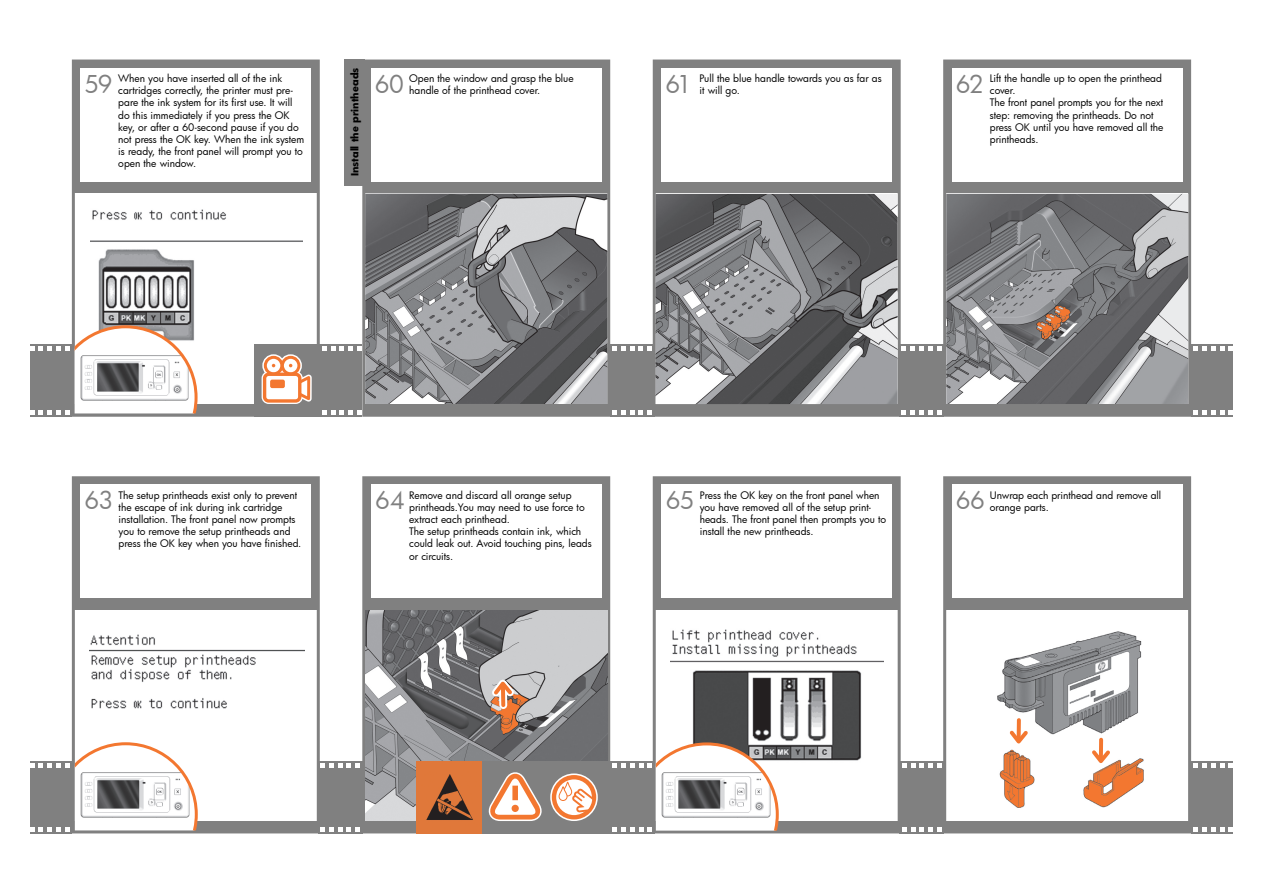
<style>
.page{position:relative;width:1263px;height:893px;background:#fff}
.page>*{position:absolute;margin:0;border:0;box-sizing:border-box;transform-origin:0 0}
.t1{font:24px "Futura";letter-spacing:-.03em;color:#808080}
.t2{font:10.2px/12.1px "Futura";color:#000}
.t3{font:700 9.75px "Futura";color:#000}
</style>
<div class="page">
<div style="left:73px;top:61px;width:245px;height:354px;background:#808080"></div>
<div style="left:73px;top:194px;width:245px;height:210px;background:#fff"></div>
<div style="left:72px;top:60px;width:248px;height:357px;border:3px solid #808080"></div>
<div style="left:80px;top:68px;width:231px;height:113px;background:#fff"></div>
<div style="left:364px;top:61px;width:245px;height:354px;background:#808080"></div>
<div style="left:362px;top:60px;width:248px;height:357px;border:3px solid #808080"></div>
<div style="left:371px;top:68px;width:231px;height:113px;background:#fff"></div>
<div style="left:654px;top:61px;width:245px;height:354px;background:#808080"></div>
<div style="left:653px;top:60px;width:248px;height:357px;border:3px solid #808080"></div>
<div style="left:661px;top:68px;width:231px;height:113px;background:#fff"></div>
<div style="left:945px;top:61px;width:244px;height:354px;background:#808080"></div>
<div style="left:943px;top:60px;width:248px;height:357px;border:3px solid #808080"></div>
<div style="left:952px;top:68px;width:230px;height:113px;background:#fff"></div>
<div style="left:73px;top:478px;width:245px;height:354px;background:#808080"></div>
<div style="left:73px;top:611px;width:245px;height:210px;background:#fff"></div>
<div style="left:72px;top:476px;width:248px;height:357px;border:3px solid #808080"></div>
<div style="left:80px;top:485px;width:231px;height:113px;background:#fff"></div>
<div style="left:364px;top:478px;width:245px;height:354px;background:#808080"></div>
<div style="left:362px;top:476px;width:248px;height:357px;border:3px solid #808080"></div>
<div style="left:371px;top:485px;width:231px;height:113px;background:#fff"></div>
<div style="left:654px;top:478px;width:245px;height:354px;background:#808080"></div>
<div style="left:654px;top:611px;width:245px;height:210px;background:#fff"></div>
<div style="left:653px;top:476px;width:248px;height:357px;border:3px solid #808080"></div>
<div style="left:661px;top:485px;width:231px;height:113px;background:#fff"></div>
<div style="left:945px;top:478px;width:244px;height:354px;background:#808080"></div>
<div style="left:945px;top:611px;width:244px;height:210px;background:#fff"></div>
<div style="left:943px;top:476px;width:248px;height:357px;border:3px solid #808080"></div>
<div style="left:952px;top:485px;width:230px;height:113px;background:#fff"></div>
<div style="left:1191px;top:344px;width:42px;height:73px;background:#808080"></div>
<svg style="left:1193px;top:347px;width:40px;height:4px"></svg>
<svg style="left:1193px;top:410px;width:40px;height:5px"></svg>
<svg style="left:30px;top:831px;width:42px;height:2px"></svg>
<img style="left:365px;top:194px;width:242px;height:210px">
<img style="left:91px;top:209px;width:211px;height:115px">
<div style="left:344px;top:60px;width:21px;height:126px;background:#808080"></div>
<div style="left:254px;top:344px;width:65px;height:72px;background:#808080"></div>
<div style="left:262px;top:354px;width:23px;height:23px;border:6px solid #fff;border-radius:50%"></div>
<div style="left:279px;top:354px;width:23px;height:23px;border:6px solid #fff;border-radius:50%"></div>
<div style="left:262px;top:371px;width:41px;height:33px;border:6px solid #fff;border-radius:4px"></div>
<svg style="left:265px;top:357px;width:17px;height:17px"></svg>
<div style="left:264px;top:356px;width:19px;height:19px;border:3px solid #f37730;border-radius:50%"></div>
<svg style="left:282px;top:357px;width:17px;height:17px"></svg>
<div style="left:281px;top:356px;width:19px;height:19px;border:3px solid #f37730;border-radius:50%"></div>
<div style="left:265px;top:374px;width:35px;height:27px;background:#fff;border-radius:4px"></div>
<div style="left:263px;top:373px;width:38px;height:30px;border:3px solid #f37730;border-radius:4px"></div>
<div style="left:270px;top:380px;width:15px;height:8px;background:#f37730;border-radius:2px"></div>
<div style="left:900px;top:761px;width:44px;height:72px;background:#808080"></div>
<svg style="left:902px;top:763px;width:40px;height:5px"></svg>
<svg style="left:902px;top:827px;width:40px;height:4px"></svg>
<svg style="left:610px;top:761px;width:44px;height:72px"></svg>
<div style="left:318px;top:761px;width:44px;height:72px;background:#808080"></div>
<svg style="left:320px;top:763px;width:40px;height:5px"></svg>
<svg style="left:320px;top:827px;width:40px;height:4px"></svg>
<div style="left:899px;top:344px;width:45px;height:73px;background:#808080"></div>
<svg style="left:901px;top:347px;width:40px;height:4px"></svg>
<svg style="left:901px;top:410px;width:40px;height:5px"></svg>
<div style="left:610px;top:344px;width:44px;height:73px;background:#808080"></div>
<svg style="left:612px;top:346px;width:40px;height:5px"></svg>
<svg style="left:612px;top:410px;width:40px;height:4px"></svg>
<div style="left:30px;top:344px;width:42px;height:73px;background:#808080"></div>
<svg style="left:30px;top:324px;width:168px;height:91px"></svg>
<div style="left:320px;top:344px;width:42px;height:73px;background:#808080"></div>
<svg style="left:322px;top:346px;width:40px;height:5px"></svg>
<svg style="left:272px;top:364px;width:90px;height:50px"></svg>
<div style="left:1191px;top:761px;width:42px;height:72px;background:#808080"></div>
<svg style="left:1193px;top:763px;width:40px;height:5px"></svg>
<svg style="left:1193px;top:827px;width:40px;height:4px"></svg>
<img style="left:946px;top:194px;width:242px;height:210px">
<img style="left:656px;top:194px;width:241px;height:210px">
<img style="left:90px;top:634px;width:215px;height:75px">
<svg style="left:30px;top:741px;width:169px;height:90px"></svg>
<img style="left:670px;top:629px;width:213px;height:132px">
<svg style="left:612px;top:741px;width:168px;height:90px"></svg>
<img style="left:366px;top:611px;width:242px;height:210px">
<div style="left:481px;top:761px;width:129px;height:73px;background:#808080"></div>
<svg style="left:485px;top:671px;width:36px;height:42px"></svg>
<svg style="left:501px;top:685px;width:4px;height:20px"></svg>
<svg style="left:488px;top:772px;width:54px;height:49px"></svg>
<div style="left:550px;top:773px;width:48px;height:48px;border:8px solid #fff;border-radius:50%"></div>
<svg style="left:554px;top:777px;width:40px;height:40px"></svg>
<div style="left:552px;top:775px;width:44px;height:44px;border:4px solid #f37730;border-radius:50%"></div>
<svg style="left:558px;top:781px;width:34px;height:31px"></svg>
<img style="left:416px;top:761px;width:65px;height:72px">
<img style="left:997px;top:631px;width:147px;height:177px">
<svg style="left:1001px;top:712px;width:36px;height:42px"></svg>
<svg style="left:1017px;top:720px;width:4px;height:20px"></svg>
<svg style="left:1083px;top:732px;width:36px;height:42px"></svg>
<hr style="left:1099px;top:740px;width:4px;height:20px;background:#f37730">
<p class="t3" style="left:348px;top:176px;width:110px;rotate:-90deg">Install the printheads</p>
<p class="t2" style="left:118px;top:72px;width:187px">When you have inserted all of the ink cartridges correctly, the printer must pre&shy;pare the ink system for its first use. It will do this immediately if you press the OK key, or after a 60-second pause if you do not press the OK key. When the ink system is ready, the front panel will prompt you to open the window.</p>
<p class="t2" style="left:990px;top:72px;width:175px">Lift the handle up to open the printhead cover.<br>The front panel prompts you for the next step: removing the printheads. Do not press OK until you have removed all the printheads.</p>
<p class="t2" style="left:699px;top:72px;width:184px">Pull the blue handle towards you as far as</p>
<p class="t2" style="left:409px;top:72px;width:166px">Open the window and grasp the blue</p>
<h1 class="t1" style="left:956px;top:68px;width:29px">62</h1>
<h1 class="t1" style="left:84px;top:68px;width:30px">59</h1>
<h1 class="t1" style="left:375px;top:68px;width:31px">60</h1>
<p class="t2" style="left:409px;top:84px;width:133px">handle of the printhead cover.</p>
<h1 class="t1" style="left:665px;top:68px;width:28px">61</h1>
<p class="t2" style="left:699px;top:84px;width:42px">it will go.</p>
<h1 class="t1" style="left:85px;top:484px;width:30px">63</h1>
<p class="t2" style="left:700px;top:489px;width:188px">Press the OK key on the front panel when you have removed all of the setup print&shy;heads. The front panel then prompts you to install the new printheads.</p>
<p class="t2" style="left:119px;top:489px;width:184px">The setup printheads exist only to prevent the escape of ink during ink cartridge installation. The front panel now prompts you to remove the setup printheads and press the OK key when you have finished.</p>
<h1 class="t1" style="left:375px;top:484px;width:31px">64</h1>
<p class="t2" style="left:990px;top:489px;width:173px">Unwrap each printhead and remove all</p>
<p class="t2" style="left:409px;top:489px;width:184px">Remove and discard all orange setup printheads.You may need to use force to extract each printhead.<br>The setup printheads contain ink, which could leak out. Avoid touching pins, leads or circuits.</p>
<h1 class="t1" style="left:956px;top:484px;width:31px">66</h1>
<h1 class="t1" style="left:666px;top:484px;width:30px">65</h1>
<p class="t2" style="left:990px;top:501px;width:60px">orange parts.</p>
</div>
